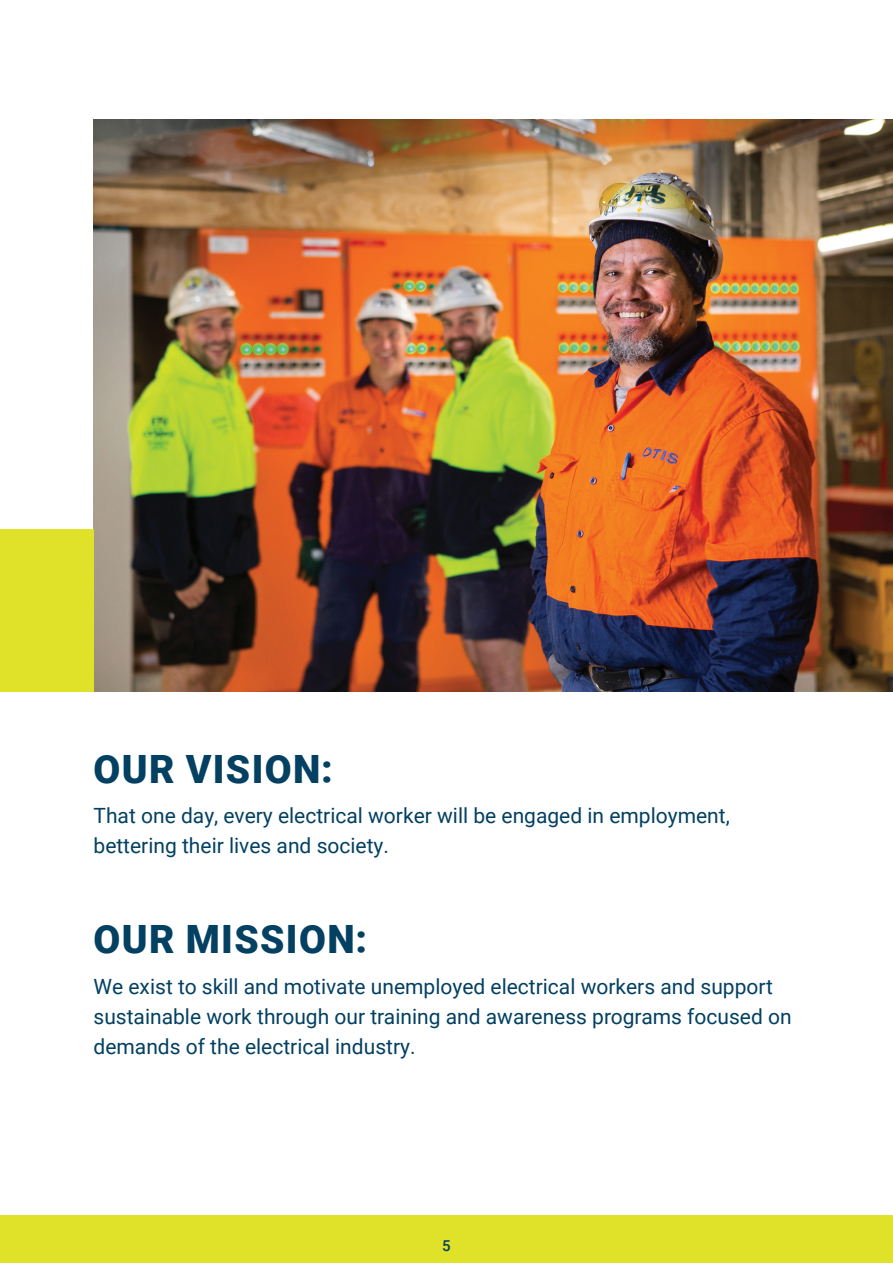
<style>
.page{position:relative;width:893px;height:1263px;background:#fff}
.page>*{position:absolute;margin:0;border:0;box-sizing:border-box;transform-origin:0 0}
.t1{font:900 39px "Roboto";letter-spacing:.035em;color:#034061}
.t2{font:21px/30px "Roboto";color:#034061}
.t3{font:500 15px "Roboto";color:#034061}
</style>
<div class="page">
<div style="left:0;top:1215px;width:893px;height:48px;background:#dfe229"></div>
<img style="left:94px;top:119px;width:799px;height:573px">
<div style="left:0;top:529px;width:94px;height:163px;background:#dfe229"></div>
<h1 class="t1" style="left:94px;top:742px;width:241px">OUR VISION:</h1>
<p class="t2" style="left:94px;top:800px;width:638px">That one day, every electrical worker will be engaged in employment, bettering their lives and society.</p>
<h1 class="t1" style="left:94px;top:912px;width:275px">OUR MISSION:</h1>
<p class="t2" style="left:94px;top:971px;width:700px">We exist to skill and motivate unemployed electrical workers and support sustainable work through our training and awareness programs focused on demands of the electrical industry.</p>
<p class="t3" style="left:442px;top:1235px;width:10px">5</p>
</div>
